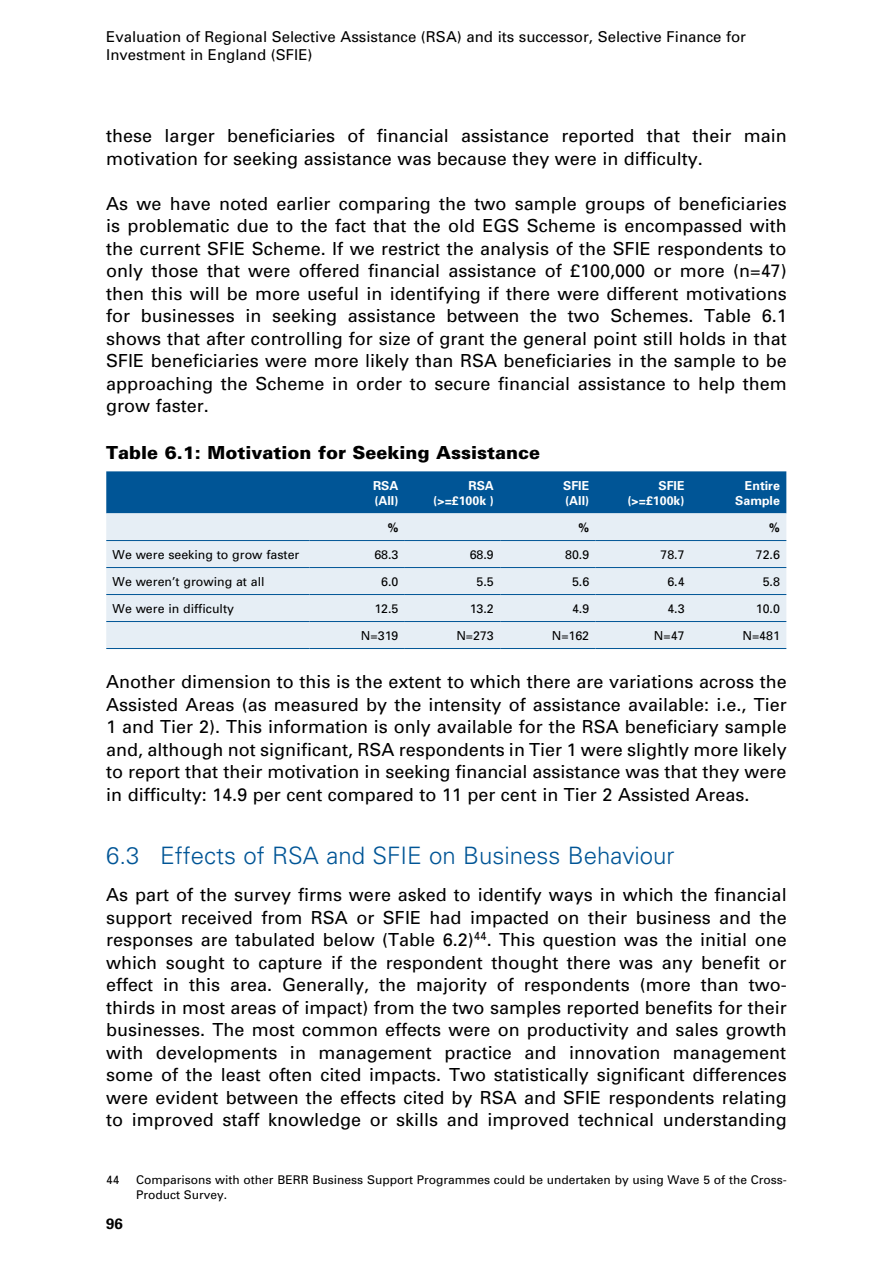
<style>
.page{position:relative;width:893px;height:1263px;background:#fff}
.page>*{position:absolute;margin:0;border:0;box-sizing:border-box;transform-origin:0 0}
.t1{font:300 24px "Univers";color:#005596}
.t2{font:18px/22.5px "Univers";color:#000;text-align:justify}
.t3{font:900 18px "Univers";color:#000}
.t4{font:15px/18px "Univers";color:#000}
.t5{font:700 15px "Univers";color:#000}
.t6{font:12.3px "Univers";color:#000}
.t7{font:700 12.3px/14.9px "Univers";color:#fff;text-align:right}
.t8{font:700 12.3px "Univers";color:#000}
.t9{font:12px/15px "Univers";color:#000}
</style>
<div class="page">
<div style="left:106px;top:471px;width:680px;height:42px;background:#005596"></div>
<div style="left:106px;top:513px;width:680px;height:135px;background:#e6eef5"></div>
<hr style="left:106px;top:540px;width:203px;height:1px;background:#005596">
<hr style="left:309px;top:540px;width:96px;height:1px;background:#005596">
<hr style="left:405px;top:540px;width:95px;height:1px;background:#005596">
<hr style="left:500px;top:540px;width:96px;height:1px;background:#005596">
<hr style="left:596px;top:540px;width:95px;height:1px;background:#005596">
<hr style="left:691px;top:540px;width:95px;height:1px;background:#005596">
<hr style="left:106px;top:567px;width:203px;height:1px;background:#005596">
<hr style="left:309px;top:567px;width:96px;height:1px;background:#005596">
<hr style="left:405px;top:567px;width:95px;height:1px;background:#005596">
<hr style="left:500px;top:567px;width:96px;height:1px;background:#005596">
<hr style="left:596px;top:567px;width:95px;height:1px;background:#005596">
<hr style="left:691px;top:567px;width:95px;height:1px;background:#005596">
<hr style="left:106px;top:594px;width:203px;height:1px;background:#005596">
<hr style="left:309px;top:594px;width:96px;height:1px;background:#005596">
<hr style="left:405px;top:594px;width:95px;height:1px;background:#005596">
<hr style="left:500px;top:594px;width:96px;height:1px;background:#005596">
<hr style="left:596px;top:594px;width:95px;height:1px;background:#005596">
<hr style="left:691px;top:594px;width:95px;height:1px;background:#005596">
<hr style="left:106px;top:621px;width:203px;height:1px;background:#005596">
<hr style="left:309px;top:621px;width:96px;height:1px;background:#005596">
<hr style="left:405px;top:621px;width:95px;height:1px;background:#005596">
<hr style="left:500px;top:621px;width:96px;height:1px;background:#005596">
<hr style="left:596px;top:621px;width:95px;height:1px;background:#005596">
<hr style="left:691px;top:621px;width:95px;height:1px;background:#005596">
<hr style="left:106px;top:648px;width:203px;height:1px;background:#005596">
<hr style="left:309px;top:648px;width:96px;height:1px;background:#005596">
<hr style="left:405px;top:648px;width:95px;height:1px;background:#005596">
<hr style="left:500px;top:648px;width:96px;height:1px;background:#005596">
<hr style="left:596px;top:648px;width:95px;height:1px;background:#005596">
<hr style="left:691px;top:648px;width:95px;height:1px;background:#005596">
<p class="t4" style="left:106px;top:27px;width:641px">Evaluation of Regional Selective Assistance (RSA) and its successor, Selective Finance for<br>Investment in England (SFIE)</p>
<p class="t2" style="left:106px;top:124px;width:682px">these larger beneficiaries of financial assistance reported that their main motivation for seeking assistance was because they were in difficulty.</p>
<p class="t2" style="left:106px;top:192px;width:682px">As we have noted earlier comparing the two sample groups of beneficiaries is problematic due to the fact that the old EGS Scheme is encompassed with the current SFIE Scheme. If we restrict the analysis of the SFIE respondents to only those that were offered financial assistance of £100,000 or more (n=47) then this will be more useful in identifying if there were different motivations for businesses in seeking assistance between the two Schemes. Table 6.1 shows that after controlling for size of grant the general point still holds in that SFIE beneficiaries were more likely than RSA beneficiaries in the sample to be approaching the Scheme in order to secure financial assistance to help them grow faster.</p>
<p class="t3" style="left:106px;top:441px;width:435px">Table 6.1: Motivation for Seeking Assistance</p>
<p class="t7" style="left:373px;top:478px;width:27px;text-align:left">RSA (All)</p>
<p class="t7" style="left:433px;top:478px;width:62px">RSA (&gt;=£100k )</p>
<p class="t7" style="left:563px;top:478px;width:28px;text-align:left">SFIE (All)</p>
<p class="t7" style="left:627px;top:478px;width:59px">SFIE (&gt;=£100k)</p>
<p class="t7" style="left:735px;top:478px;width:46px">Entire<br>Sample</p>
<p class="t8" style="left:387px;top:520px;width:13px">%</p>
<p class="t8" style="left:578px;top:520px;width:13px">%</p>
<p class="t8" style="left:769px;top:520px;width:13px">%</p>
<p class="t6" style="left:113px;top:547px;width:188px">We were seeking to grow faster</p>
<p class="t6" style="left:374px;top:547px;width:26px">68.3</p>
<p class="t6" style="left:470px;top:547px;width:26px">68.9</p>
<p class="t6" style="left:565px;top:547px;width:26px">80.9</p>
<p class="t6" style="left:660px;top:547px;width:26px">78.7</p>
<p class="t6" style="left:756px;top:547px;width:26px">72.6</p>
<p class="t6" style="left:113px;top:574px;width:153px">We weren’t growing at all</p>
<p class="t6" style="left:381px;top:574px;width:19px">6.0</p>
<p class="t6" style="left:477px;top:574px;width:19px">5.5</p>
<p class="t6" style="left:572px;top:574px;width:19px">5.6</p>
<p class="t6" style="left:667px;top:574px;width:19px">6.4</p>
<p class="t6" style="left:763px;top:574px;width:19px">5.8</p>
<p class="t6" style="left:113px;top:601px;width:123px">We were in difficulty</p>
<p class="t6" style="left:374px;top:601px;width:26px">12.5</p>
<p class="t6" style="left:470px;top:601px;width:26px">13.2</p>
<p class="t6" style="left:572px;top:601px;width:19px">4.9</p>
<p class="t6" style="left:667px;top:601px;width:19px">4.3</p>
<p class="t6" style="left:756px;top:601px;width:26px">10.0</p>
<p class="t6" style="left:361px;top:628px;width:39px">N=319</p>
<p class="t6" style="left:456px;top:628px;width:39px">N=273</p>
<p class="t6" style="left:552px;top:628px;width:39px">N=162</p>
<p class="t6" style="left:654px;top:628px;width:32px">N=47</p>
<p class="t6" style="left:742px;top:628px;width:39px">N=481</p>
<p class="t2" style="left:106px;top:670px;width:682px">Another dimension to this is the extent to which there are variations across the Assisted Areas (as measured by the intensity of assistance available: i.e., Tier 1 and Tier 2). This information is only available for the RSA beneficiary sample and, although not significant, RSA respondents in Tier 1 were slightly more likely to report that their motivation in seeking financial assistance was that they were in difficulty: 14.9 per cent compared to 11 per cent in Tier 2 Assisted Areas.</p>
<h1 class="t1" style="left:106px;top:841px;width:570px">6.3 Effects of RSA and SFIE on Business Behaviour</h1>
<p class="t2" style="left:106px;top:883px;width:682px">As part of the survey firms were asked to identify ways in which the financial support received from RSA or SFIE had impacted on their business and the responses are tabulated below (Table 6.2)<sup>44</sup>. This question was the initial one which sought to capture if the respondent thought there was any benefit or effect in this area. Generally, the majority of respondents (more than two&shy;thirds in most areas of impact) from the two samples reported benefits for their businesses. The most common effects were on productivity and sales growth with developments in management practice and innovation management some of the least often cited impacts. Two statistically significant differences were evident between the effects cited by RSA and SFIE respondents relating to improved staff knowledge or skills and improved technical understanding</p>
<p class="t9" style="left:106px;top:1172px;width:15px">44</p>
<p class="t9" style="left:136px;top:1172px;width:652px">Comparisons with other BERR Business Support Programmes could be undertaken by using Wave 5 of the Cross-<br>Product Survey.</p>
<p class="t5" style="left:106px;top:1214px;width:18px">96</p>
</div>
